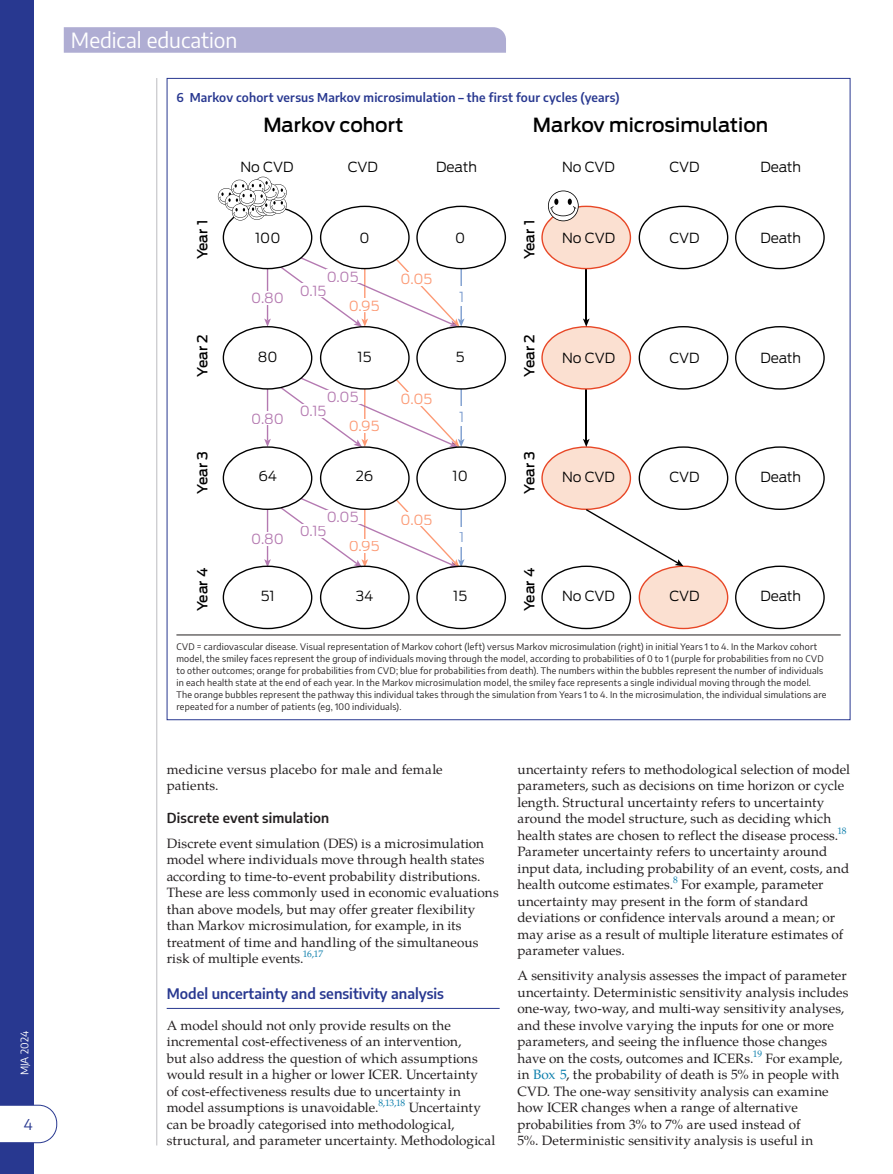
<style>
.page{position:relative;width:893px;height:1174px;background:#fff}
.page>*{position:absolute;margin:0;border:0;box-sizing:border-box;transform-origin:0 0}
.t1{font:21px "Encode Sans";letter-spacing:-.005em;color:#fff}
.t2{font:500 19.35px "Antenna";color:#000}
.t3{font:15px "Encode Sans";color:#283890}
.t4{font:600 14.25px "Encode Sans";color:#283890}
.t5{font:300 13.8px "Antenna";color:#000}
.t6{font:500 13.8px "Antenna";letter-spacing:-.01em;color:#000}
.t7{font:300 13.8px "Antenna";color:#b479b0}
.t8{font:300 13.8px "Antenna";color:#fc9974}
.t9{font:300 13.8px "Antenna";color:#7b9cce}
.t10{font:13.5px/16.5px "Te X Gyre Pagella";letter-spacing:.005em;color:#231f20}
.t11{font:600 13.5px "Encode Sans";letter-spacing:.01em;color:#231f20}
.t12{font:600 12px "Encode Sans";letter-spacing:.015em;color:#283890}
.t13{font:10.5px "Encode Sans";letter-spacing:-.005em;color:#fff}
.t14{font:9px/12px "Encode Sans";letter-spacing:.025em;color:#231f20}
.s1{color:#0d7fac}
</style>
<div class="page">
<div style="left:0;top:0;width:34px;height:1174px;background:#283890"></div>
<div style="left:0;top:1105px;width:57px;height:37px;background:#fff"></div>
<svg style="left:64px;top:27px;width:442px;height:26px;background:#b0aed3"></svg>
<hr style="left:167px;top:1008px;width:333px;height:1px;background:#283890">
<hr style="left:156px;top:78px;width:1px;height:1067px;background:#bcbdc0">
<hr style="left:176px;top:634px;width:665px;height:1px;background:#231f20">
<hr style="left:586px;top:389px;width:1px;height:52px;background:#000">
<svg style="left:639px;top:206px;width:89px;height:63px"></svg>
<svg style="left:735px;top:206px;width:90px;height:63px"></svg>
<svg style="left:639px;top:326px;width:89px;height:63px"></svg>
<svg style="left:735px;top:326px;width:90px;height:63px"></svg>
<svg style="left:735px;top:446px;width:90px;height:64px"></svg>
<svg style="left:735px;top:565px;width:90px;height:64px"></svg>
<svg style="left:541px;top:439px;width:187px;height:190px"></svg>
<hr style="left:586px;top:268px;width:1px;height:53px;background:#000">
<svg style="left:541px;top:318px;width:90px;height:71px"></svg>
<svg style="left:541px;top:190px;width:90px;height:79px"></svg>
<svg style="left:218px;top:177px;width:288px;height:452px"></svg>
<p class="t13" style="left:17px;top:1075px;width:46px;rotate:-90deg">MJA 2024</p>
<p class="t3" style="left:24px;top:1114px;width:10px">4</p>
<h1 class="t1" style="left:71px;top:25px;width:168px">Medical education</h1>
<p class="t12" style="left:176px;top:89px;width:445px">6 Markov cohort versus Markov microsimulation – the first four cycles (years)</p>
<p class="t6" style="left:194px;top:259px;width:41px;rotate:-90deg">Year 1</p>
<p class="t6" style="left:194px;top:376px;width:44px;rotate:-90deg">Year 2</p>
<p class="t6" style="left:194px;top:494px;width:44px;rotate:-90deg">Year 3</p>
<p class="t6" style="left:194px;top:611px;width:45px;rotate:-90deg">Year 4</p>
<h2 class="t2" style="left:263px;top:113px;width:142px">Markov cohort</h2>
<p class="t5" style="left:240px;top:159px;width:54px">No CVD</p>
<p class="t5" style="left:348px;top:159px;width:32px">CVD</p>
<h2 class="t2" style="left:533px;top:113px;width:237px">Markov microsimulation</h2>
<p class="t5" style="left:436px;top:159px;width:42px">Death</p>
<p class="t5" style="left:562px;top:159px;width:54px">No CVD</p>
<p class="t5" style="left:669px;top:159px;width:32px">CVD</p>
<p class="t5" style="left:760px;top:159px;width:42px">Death</p>
<p class="t5" style="left:255px;top:230px;width:27px">100</p>
<p class="t5" style="left:359px;top:230px;width:12px">0</p>
<p class="t5" style="left:455px;top:230px;width:12px">0</p>
<p class="t7" style="left:251px;top:290px;width:34px">0.80</p>
<p class="t7" style="left:327px;top:268px;width:33px">0.05</p>
<p class="t8" style="left:349px;top:297px;width:32px">0.95</p>
<p class="t7" style="left:300px;top:282px;width:28px">0.15</p>
<p class="t8" style="left:401px;top:271px;width:33px">0.05</p>
<p class="t9" style="left:459px;top:288px;width:7px">1</p>
<p class="t5" style="left:258px;top:349px;width:21px">80</p>
<p class="t5" style="left:358px;top:349px;width:15px">15</p>
<p class="t5" style="left:456px;top:349px;width:10px">5</p>
<p class="t7" style="left:251px;top:410px;width:34px">0.80</p>
<p class="t7" style="left:327px;top:388px;width:33px">0.05</p>
<p class="t8" style="left:349px;top:418px;width:32px">0.95</p>
<p class="t7" style="left:300px;top:403px;width:28px">0.15</p>
<p class="t8" style="left:401px;top:391px;width:33px">0.05</p>
<p class="t9" style="left:459px;top:409px;width:7px">1</p>
<p class="t5" style="left:258px;top:468px;width:20px">64</p>
<p class="t5" style="left:356px;top:468px;width:19px">26</p>
<p class="t5" style="left:453px;top:468px;width:17px">10</p>
<p class="t7" style="left:251px;top:531px;width:34px">0.80</p>
<p class="t7" style="left:327px;top:509px;width:33px">0.05</p>
<p class="t8" style="left:349px;top:538px;width:32px">0.95</p>
<p class="t7" style="left:300px;top:523px;width:28px">0.15</p>
<p class="t8" style="left:401px;top:511px;width:33px">0.05</p>
<p class="t9" style="left:459px;top:529px;width:7px">1</p>
<p class="t5" style="left:261px;top:587px;width:15px">51</p>
<p class="t5" style="left:356px;top:587px;width:19px">34</p>
<p class="t5" style="left:453px;top:587px;width:15px">15</p>
<p class="t6" style="left:521px;top:259px;width:41px;rotate:-90deg">Year 1</p>
<p class="t5" style="left:562px;top:230px;width:54px">No CVD</p>
<p class="t5" style="left:669px;top:230px;width:32px">CVD</p>
<p class="t5" style="left:760px;top:230px;width:42px">Death</p>
<p class="t6" style="left:521px;top:376px;width:44px;rotate:-90deg">Year 2</p>
<p class="t5" style="left:562px;top:349px;width:54px">No CVD</p>
<p class="t5" style="left:669px;top:349px;width:32px">CVD</p>
<p class="t5" style="left:760px;top:349px;width:42px">Death</p>
<p class="t6" style="left:521px;top:494px;width:44px;rotate:-90deg">Year 3</p>
<p class="t5" style="left:562px;top:468px;width:54px">No CVD</p>
<p class="t5" style="left:669px;top:468px;width:32px">CVD</p>
<p class="t5" style="left:760px;top:468px;width:42px">Death</p>
<p class="t6" style="left:521px;top:611px;width:45px;rotate:-90deg">Year 4</p>
<p class="t5" style="left:562px;top:587px;width:54px">No CVD</p>
<p class="t5" style="left:669px;top:587px;width:32px">CVD</p>
<p class="t5" style="left:760px;top:587px;width:42px">Death</p>
<p class="t14" style="left:176px;top:640px;width:652px">CVD = cardiovascular disease. Visual representation of Markov cohort (left) versus Markov microsimulation (right) in initial Years 1 to 4. In the Markov cohort model, the smiley faces represent the group of individuals moving through the model, according to probabilities of 0 to 1 (purple for probabilities from no CVD to other outcomes; orange for probabilities from CVD; blue for probabilities from death). The numbers within the bubbles represent the number of individuals in each health state at the end of each year. In the Markov microsimulation model, the smiley face represents a single individual moving through the model.<br>The orange bubbles represent the pathway this individual takes through the simulation from Years 1 to 4. In the microsimulation, the individual simulations are repeated for a number of patients (eg, 100 individuals).</p>
<p class="t10" style="left:167px;top:760px;width:278px">medicine versus placebo for male and female patients.</p>
<p class="t11" style="left:167px;top:808px;width:164px">Discrete event simulation</p>
<p class="t10" style="left:167px;top:834px;width:334px">Discrete event simulation (DES) is a microsimulation model where individuals move through health states according to time-to-event probability distributions.<br>These are less commonly used in economic evaluations than above models, but may offer greater flexibility than Markov microsimulation, for example, in its treatment of time and handling of the simultaneous risk of multiple events.<sup>16,17</sup></p>
<p class="t4" style="left:167px;top:983px;width:279px">Model uncertainty and sensitivity analysis</p>
<p class="t10" style="left:167px;top:1016px;width:330px">A model should not only provide results on the incremental cost-effectiveness of an intervention,<br>but also address the question of which assumptions would result in a higher or lower ICER. Uncertainty<br>of cost-effectiveness results due to uncertainty in model assumptions is unavoidable.<sup>8,13,18</sup> Uncertainty can be broadly categorised into methodological, structural, and parameter uncertainty. Methodological</p>
<p class="t10" style="left:517px;top:760px;width:334px">uncertainty refers to methodological selection of model parameters, such as decisions on time horizon or cycle length. Structural uncertainty refers to uncertainty around the model structure, such as deciding which health states are chosen to reflect the disease process.<sup>18<br></sup>Parameter uncertainty refers to uncertainty around input data, including probability of an event, costs, and health outcome estimates.<sup>8</sup> For example, parameter uncertainty may present in the form of standard deviations or confidence intervals around a mean; or may arise as a result of multiple literature estimates of parameter values.</p>
<p class="t10" style="left:517px;top:966px;width:333px">A sensitivity analysis assesses the impact of parameter uncertainty. Deterministic sensitivity analysis includes one-way, two-way, and multi-way sensitivity analyses, and these involve varying the inputs for one or more parameters, and seeing the influence those changes have on the costs, outcomes and ICERs.<sup>19</sup> For example, in <span class="s1">Box 5</span>, the probability of death is 5% in people with CVD. The one-way sensitivity analysis can examine how ICER changes when a range of alternative probabilities from 3% to 7% are used instead of<br>5%. Deterministic sensitivity analysis is useful in</p>
</div>
